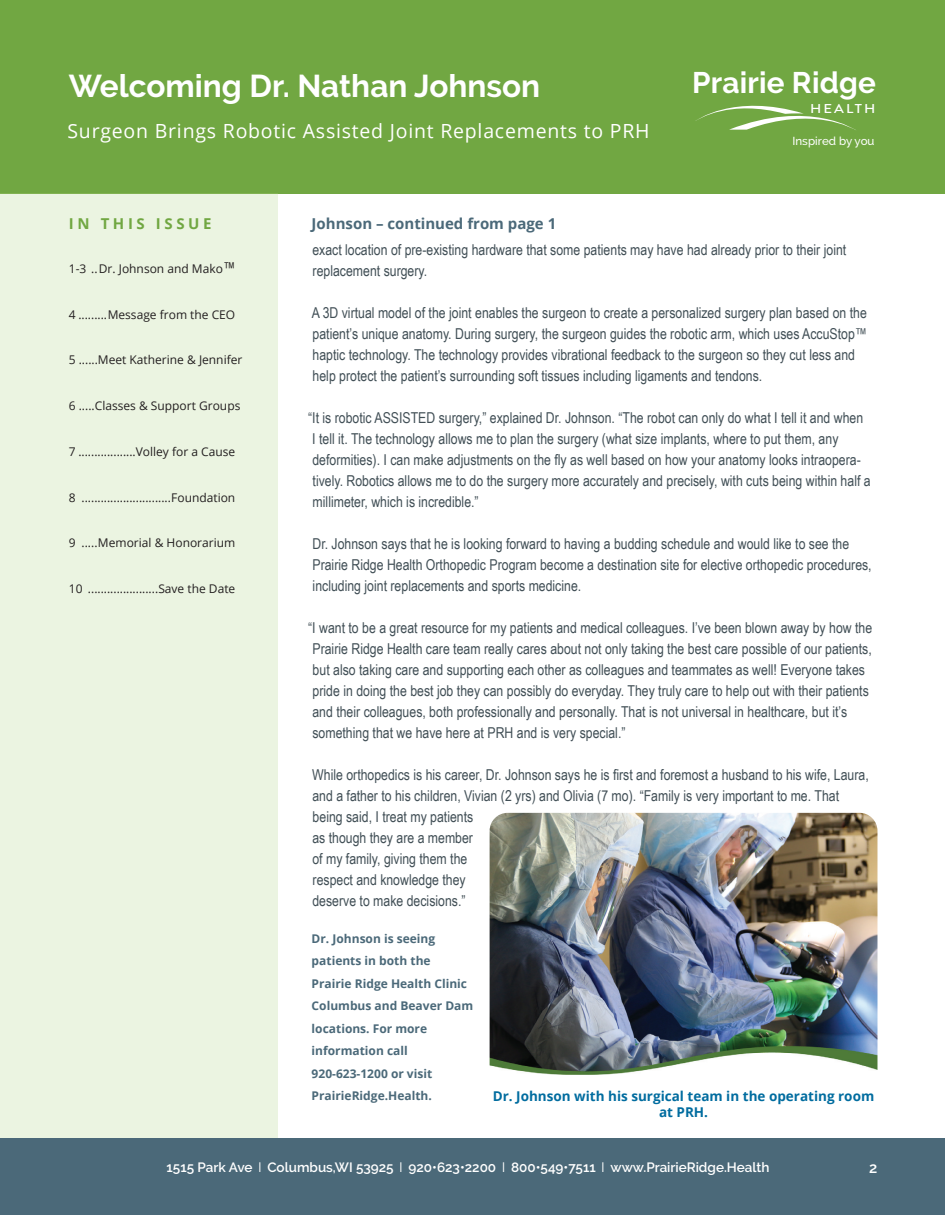
<style>
.page{position:relative;width:945px;height:1215px;background:#fff}
.page>*{position:absolute;margin:0;border:0;box-sizing:border-box;transform-origin:0 0}
.t1{font:700 31.5px "Raleway";color:#fff}
.t2{font:700 29.7px "Raleway";letter-spacing:.005em;color:#fff}
.t3{font:19.5px "Open Sans";letter-spacing:.04em;color:#fff}
.t4{font:15px/21px "Arial Narrow";color:#414f56}
.t5{font:700 15px "Open Sans";color:#4b6979}
.t6{font:700 15px "Open Sans";letter-spacing:.24em;color:#71a742}
.t7{font:600 15px "Raleway";color:#fff}
.t8{font:600 13.5px "Raleway";color:#fff}
.t9{font:700 13.5px/16.2px "Open Sans";color:#006c9f;text-align:center}
.t10{font:500 12.9px "Brandon Grotesque";letter-spacing:.14em;color:#fff;scale:1.15 1}
.t11{font:12px "Open Sans";color:#231f20}
.t12{font:700 12px/22.5px "Open Sans";color:#4b6979}
.t13{font:500 11.55px "Raleway";color:#fff}
.s1{font-family:"Arial Narrow";font-size:15px}
.s2{font-family:"Arial Narrow";font-weight:400}
</style>
<div class="page">
<div style="left:0;top:0;width:945px;height:194px;background:#71a742"></div>
<div style="left:0;top:194px;width:278px;height:1021px;background:#ebf4e1"></div>
<svg style="left:695px;top:105px;width:161px;height:25px"></svg>
<div style="left:0;top:1138px;width:945px;height:77px;background:#4b6979"></div>
<img style="left:490px;top:813px;width:387px;height:262px">
<h1 class="t1" style="left:69px;top:68px;width:473px">Welcoming Dr. Nathan Johnson</h1>
<h3 class="t3" style="left:68px;top:118px;width:584px">Surgeon Brings Robotic Assisted Joint Replacements to PRH</h3>
<h2 class="t2" style="left:692px;top:65px;width:185px">Prairie Ridge</h2>
<p class="t10" style="left:810px;top:100px;width:58px">HEALTH</p>
<p class="t13" style="left:793px;top:135px;width:84px">Inspired by you</p>
<p class="t6" style="left:69px;top:213px;width:144px">IN THIS ISSUE</p>
<p class="t11" style="left:69px;top:260px;width:168px">1-3 ..Dr. Johnson and Mako<span class="s1">™</span></p>
<p class="t11" style="left:69px;top:306px;width:168px">4 .........Message from the CEO</p>
<p class="t11" style="left:69px;top:352px;width:175px">5 ......Meet Katherine &amp; Jennifer</p>
<p class="t11" style="left:69px;top:398px;width:173px">6 .....Classes &amp; Support Groups</p>
<p class="t11" style="left:69px;top:443px;width:168px">7 ..................Volley for a Cause</p>
<p class="t11" style="left:69px;top:489px;width:168px">8 ............................Foundation</p>
<p class="t11" style="left:69px;top:535px;width:168px">9 .....Memorial &amp; Honorarium</p>
<p class="t11" style="left:69px;top:581px;width:168px">10 ......................Save the Date</p>
<p class="t5" style="left:312px;top:213px;width:246px">Johnson – continued from page 1</p>
<p class="t4" style="left:312px;top:239px;width:535px">exact location of pre-existing hardware that some patients may have had already prior to their joint replacement surgery.</p>
<p class="t4" style="left:312px;top:302px;width:557px">A 3D virtual model of the joint enables the surgeon to create a personalized surgery plan based on the patient’s unique anatomy. During surgery, the surgeon guides the robotic arm, which uses AccuStop™ haptic technology. The technology provides vibrational feedback to the surgeon so they cut less and help protect the patient’s surrounding soft tissues including ligaments and tendons.</p>
<p class="t4" style="left:308px;top:407px;width:564px">“It is robotic ASSISTED surgery,” explained Dr. Johnson. “The robot can only do what I tell it and when<br>I tell it. The technology allows me to plan the surgery (what size implants, where to put them, any deformities). I can make adjustments on the fly as well based on how your anatomy looks intraopera&shy;tively. Robotics allows me to do the surgery more accurately and precisely, with cuts being within half a millimeter, which is incredible.”</p>
<p class="t4" style="left:313px;top:533px;width:561px">Dr. Johnson says that he is looking forward to having a budding schedule and would like to see the<br>Prairie Ridge Health Orthopedic Program become a destination site for elective orthopedic procedures, including joint replacements and sports medicine.</p>
<p class="t4" style="left:308px;top:617px;width:566px">“I want to be a great resource for my patients and medical colleagues. I’ve been blown away by how the Prairie Ridge Health care team really cares about not only taking the best care possible of our patients, but also taking care and supporting each other as colleagues and teammates as well! Everyone takes pride in doing the best job they can possibly do everyday. They truly care to help out with their patients and their colleagues, both professionally and personally. That is not universal in healthcare, but it’s something that we have here at PRH and is very special.”</p>
<p class="t4" style="left:312px;top:764px;width:558px">While orthopedics is his career, Dr. Johnson says he is first and foremost a husband to his wife, Laura, and a father to his children, Vivian (2 yrs) and Olivia (7 mo). “Family is very important to me. That being said, I treat my patients<br>as though they are a member<br>of my family, giving them the<br>respect and knowledge they<br>deserve to make decisions.”</p>
<p class="t12" style="left:312px;top:927px;width:163px">Dr. Johnson is seeing patients in both the<br>Prairie Ridge Health Clinic<br>Columbus and Beaver Dam locations. For more information call<br>920-623-1200 or visit<br>PrairieRidge.Health.</p>
<p class="t9" style="left:493px;top:1088px;width:383px">Dr. Johnson with his surgical team in the operating room at PRH.</p>
<p class="t8" style="left:167px;top:1159px;width:605px">1515 Park Ave <span class="s2">l</span> Columbus,WI 53925 <span class="s2">l</span> 920•623•2200 <span class="s2">l</span> 800•549•7511 <span class="s2">l</span> www.PrairieRidge.Health</p>
<p class="t7" style="left:869px;top:1159px;width:10px">2</p>
</div>
